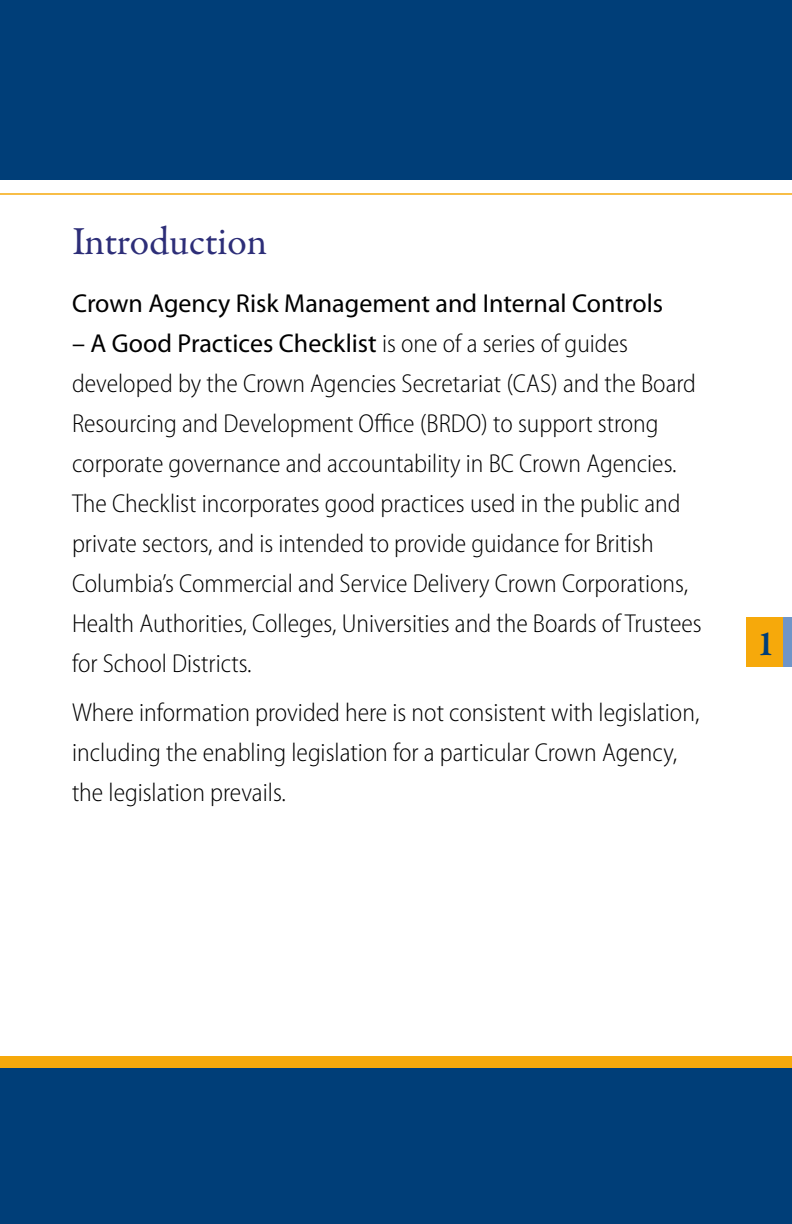
<style>
.page{position:relative;width:792px;height:1224px;background:#fff}
.page>*{position:absolute;margin:0;border:0;box-sizing:border-box;transform-origin:0 0}
.t1{font:40px "Garamond Premr Pro";letter-spacing:-.005em;color:#2d2e78}
.t2{font:600 36px "Garamond Premr Pro";color:#003e78}
.t3{font:300 semi-condensed 26px/40px "Myriad Pro";color:#000}
.t4{font:26px "Myriad Pro";color:#000}
.s1{font-weight:400;font-stretch:normal}
</style>
<div class="page">
<hr style="left:0;top:193px;width:792px;height:1px;background:#f6a90b">
<div style="left:747px;top:617px;width:41px;height:50px;background:#f6a90b"></div>
<div style="left:783px;top:617px;width:9px;height:50px;background:#7095c8"></div>
<div style="left:0;top:1068px;width:792px;height:156px;background:#003e78"></div>
<div style="left:0;top:1056px;width:792px;height:12px;background:#f6a90b"></div>
<div style="left:0;top:0;width:792px;height:180px;background:#003e78"></div>
<h1 class="t1" style="left:72px;top:217px;width:197px">Introduction</h1>
<p class="t4" style="left:72px;top:289px;width:593px">Crown Agency Risk Management and Internal Controls</p>
<p class="t3" style="left:72px;top:324px;width:631px"><span class="s1">– A Good Practices Checklist</span> is one of a series of guides developed by the Crown Agencies Secretariat (CAS) and the Board Resourcing and Development Office (BRDO) to support strong corporate governance and accountability in BC Crown Agencies.<br>The Checklist incorporates good practices used in the public and private sectors, and is intended to provide guidance for British Columbia’s Commercial and Service Delivery Crown Corporations, Health Authorities, Colleges, Universities and the Boards of Trustees for School Districts.</p>
<p class="t3" style="left:72px;top:693px;width:629px">Where information provided here is not consistent with legislation, including the enabling legislation for a particular Crown Agency, the legislation prevails.</p>
<h2 class="t2" style="left:757px;top:622px;width:19px">1</h2>
</div>
